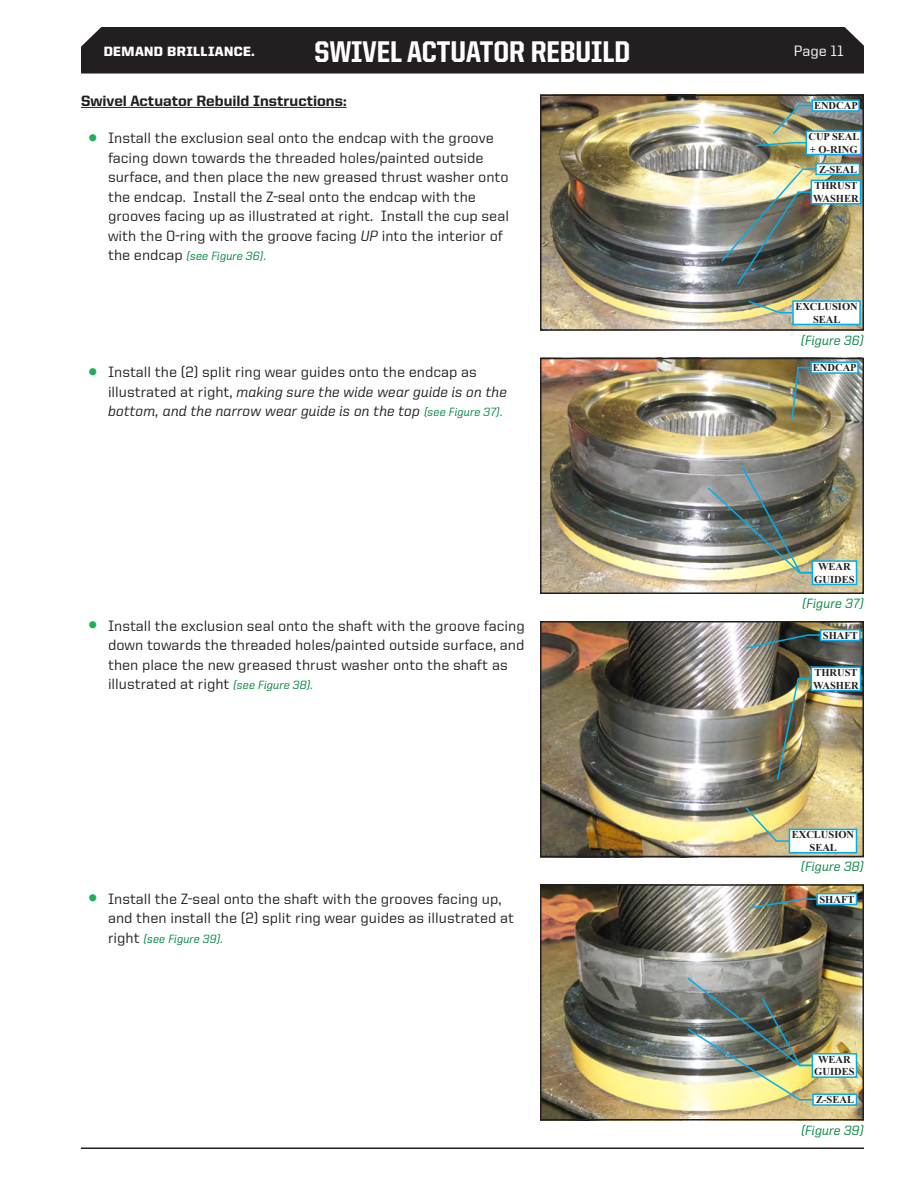
<style>
.page{position:relative;width:918px;height:1188px;background:#fff}
.page>*{position:absolute;margin:0;border:0;box-sizing:border-box;transform-origin:0 0}
.slate_follower_2{font:800 30px "United Sans Semi Cond";color:#fff}
.t1{font:500 15px/19.5px "United Sans Reg";color:#231f20}
.t2{font:500 15px/19.5px "United Italic Reg";color:#231f20}
.slate_body_text{font:800 15px "United Sans Reg";color:#231f20}
.t3{font:500 15px "United Sans Reg";color:#fff}
.slate_figure{font:500 13.5px "United Italic Reg";color:#00853f}
.t4{font:900 13.5px "United Sans Reg";letter-spacing:.03em;color:#fff}
.t5{font:500 12px "United Italic Reg";color:#00853f}
.caption_text{font:700 10.5px/12.6px "Times New Roman";color:#231f20;text-align:center}
.s1{font-family:"Arial";font-weight:400;font-size:28.5px;color:#1db156}
.s2{font-family:"United Italic Reg"}
.s3{font-family:"United Sans Reg";font-size:15px;color:#231f20}
.s4{font-family:"United Sans Reg"}
.s5{font-size:12px;color:#00853f}
.s6{font-family:"United Italic Reg";font-size:12px;color:#00853f}
</style>
<div class="page">
<hr style="left:81px;top:107px;width:266px;height:1px;background:#231f20">
<div style="left:81px;top:27px;width:783px;height:47px;background:#231f20"></div>
<img style="left:543px;top:97px;width:318px;height:231px">
<div style="left:540px;top:94px;width:324px;height:237px;border:2px solid #231f20"></div>
<img style="left:543px;top:624px;width:318px;height:230px">
<div style="left:540px;top:621px;width:324px;height:236px;border:2px solid #231f20"></div>
<img style="left:543px;top:887px;width:318px;height:230px">
<div style="left:540px;top:884px;width:324px;height:236px;border:2px solid #231f20"></div>
<img style="left:543px;top:361px;width:318px;height:230px">
<div style="left:540px;top:358px;width:324px;height:236px;border:2px solid #231f20"></div>
<img style="left:720px;top:162px;width:142px;height:124px">
<svg style="left:747px;top:300px;width:115px;height:26px"></svg>
<img style="left:754px;top:99px;width:109px;height:57px">
<img style="left:791px;top:361px;width:68px;height:59px">
<svg style="left:745px;top:628px;width:116px;height:22px"></svg>
<img style="left:748px;top:892px;width:110px;height:18px">
<img style="left:707px;top:465px;width:151px;height:121px">
<img style="left:686px;top:977px;width:172px;height:130px">
<img style="left:776px;top:666px;width:86px;height:115px">
<svg style="left:744px;top:806px;width:114px;height:48px"></svg>
<hr style="left:81px;top:1148px;width:783px;height:1px;background:#231f20">
<p class="t4" style="left:104px;top:44px;width:152px">DEMAND BRILLIANCE.</p>
<p class="slate_follower_2" style="left:315px;top:36px;width:317px">SWIVEL ACTUATOR REBUILD</p>
<p class="t3" style="left:794px;top:43px;width:51px">Page 11</p>
<p class="slate_body_text" style="left:81px;top:92px;width:267px">Swivel Actuator Rebuild Instructions:</p>
<p class="t1" style="left:108px;top:128px;width:403px;text-indent:-20px"><span class="s1">•</span> Install the exclusion seal onto the endcap with the groove facing down towards the threaded holes/painted outside surface, and then place the new greased thrust washer onto the endcap. Install the Z-seal onto the endcap with the grooves facing up as illustrated at right. Install the cup seal with the O-ring with the groove facing <span class="s2">UP</span> into the interior of</p>
<p class="t5" style="left:108px;top:250px;width:160px"><span class="s3">the endcap</span> (see Figure 36).</p>
<p class="t2" style="left:108px;top:362px;width:401px;text-indent:-20px"><span class="s1">•</span> <span class="s4">Install the (2) split ring wear guides onto the endcap as illustrated at right,</span> making sure the wide wear guide is on the bottom, and the narrow wear guide is on the top <span class="s5">(see Figure 37).</span></p>
<p class="t1" style="left:108px;top:616px;width:418px;text-indent:-20px"><span class="s1">•</span> Install the exclusion seal onto the shaft with the groove facing down towards the threaded holes/painted outside surface, and then place the new greased thrust washer onto the shaft as illustrated at right <span class="s6">(see Figure 38).</span></p>
<p class="t1" style="left:108px;top:889px;width:408px;text-indent:-20px"><span class="s1">•</span> Install the Z-seal onto the shaft with the grooves facing up, and then install the (2) split ring wear guides as illustrated at</p>
<p class="t5" style="left:108px;top:932px;width:117px"><span class="s3">right</span> (see Figure 39).</p>
<p class="caption_text" style="left:814px;top:99px;width:45px">ENDCAP</p>
<p class="caption_text" style="left:808px;top:130px;width:53px">CUP SEAL</p>
<p class="caption_text" style="left:810px;top:143px;width:49px">+ O-RING</p>
<p class="caption_text" style="left:819px;top:163px;width:39px">Z-SEAL</p>
<p class="caption_text" style="left:814px;top:179px;width:45px">THRUST</p>
<p class="caption_text" style="left:813px;top:192px;width:47px">WASHER</p>
<p class="caption_text" style="left:795px;top:300px;width:64px">EXCLUSION</p>
<p class="caption_text" style="left:813px;top:313px;width:29px">SEAL</p>
<p class="slate_figure" style="left:801px;top:333px;width:65px">(Figure 36)</p>
<p class="caption_text" style="left:813px;top:361px;width:45px">ENDCAP</p>
<p class="caption_text" style="left:814px;top:560px;width:42px">WEAR<br>GUIDES</p>
<p class="slate_figure" style="left:802px;top:596px;width:63px">(Figure 37)</p>
<p class="caption_text" style="left:823px;top:629px;width:37px">SHAFT</p>
<p class="caption_text" style="left:814px;top:666px;width:45px">THRUST</p>
<p class="caption_text" style="left:813px;top:679px;width:47px">WASHER</p>
<p class="caption_text" style="left:792px;top:828px;width:64px">EXCLUSION</p>
<p class="caption_text" style="left:810px;top:841px;width:29px">SEAL</p>
<p class="slate_figure" style="left:801px;top:859px;width:65px">(Figure 38)</p>
<p class="caption_text" style="left:819px;top:893px;width:37px">SHAFT</p>
<p class="caption_text" style="left:814px;top:1053px;width:42px">WEAR<br>GUIDES</p>
<p class="caption_text" style="left:816px;top:1093px;width:39px">Z-SEAL</p>
<p class="slate_figure" style="left:801px;top:1123px;width:64px">(Figure 39)</p>
</div>
